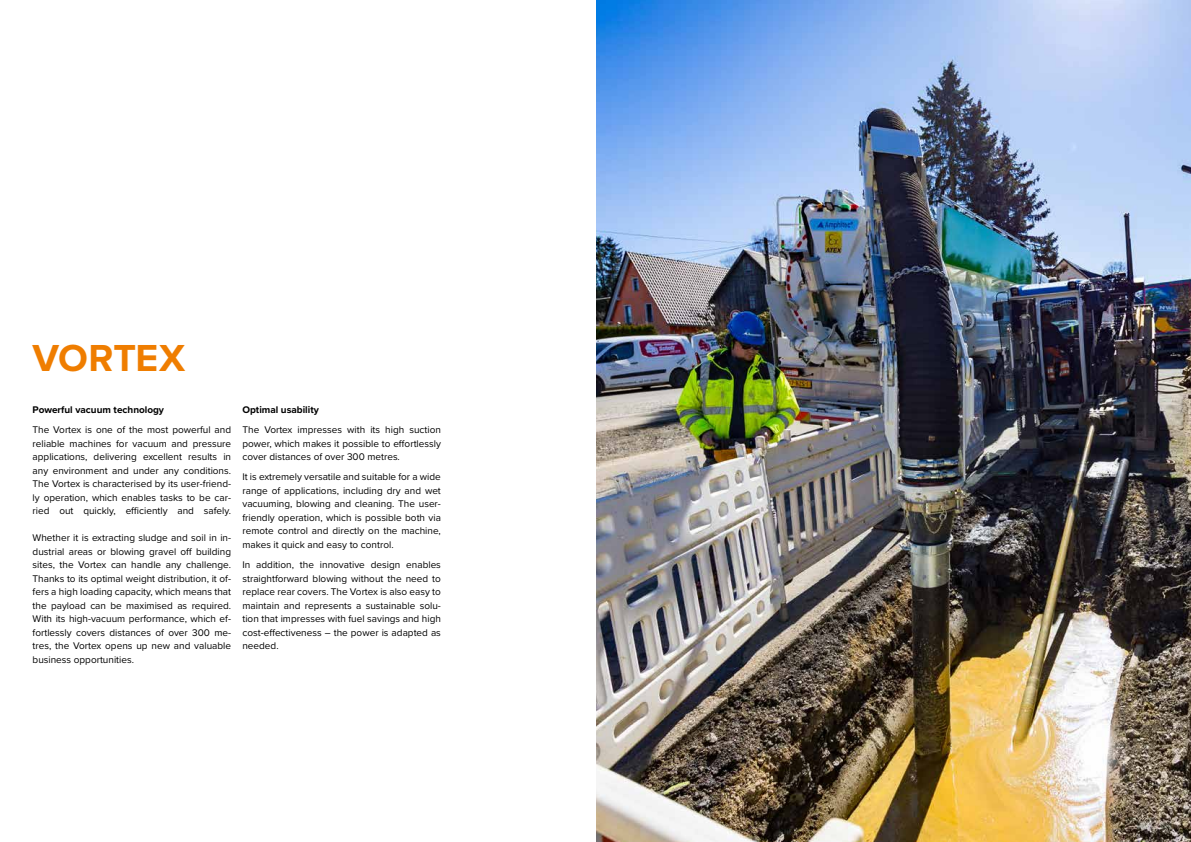
<style>
.page{position:relative;width:1191px;height:842px;background:#fff}
.page>*{position:absolute;margin:0;border:0;box-sizing:border-box;transform-origin:0 0}
.t1{font:700 39px "Proxima Nova";letter-spacing:-.005em;color:#ef7d00}
.t2{font:10px/13.5px "Proxima Nova";color:#000;text-align:justify}
.t3{font:700 10px "Proxima Nova";color:#000}
</style>
<div class="page">
<img style="left:596px;top:0;width:595px;height:842px">
<h1 class="t1" style="left:33px;top:329px;width:154px">VORTEX</h1>
<p class="t3" style="left:33px;top:402px;width:133px">Powerful vacuum technology</p>
<p class="t2" style="left:33px;top:423px;width:200px">The Vortex is one of the most powerful and reliable machines for vacuum and pressure applications, delivering excellent results in any environment and under any conditions.<br>The Vortex is characterised by its user-friend&shy;ly operation, which enables tasks to be car&shy;ried out quickly, efficiently and safely.</p>
<p class="t2" style="left:33px;top:531px;width:200px">Whether it is extracting sludge and soil in in&shy;dustrial areas or blowing gravel off building sites, the Vortex can handle any challenge.<br>Thanks to its optimal weight distribution, it of&shy;fers a high loading capacity, which means that the payload can be maximised as required.<br>With its high-vacuum performance, which ef&shy;fortlessly covers distances of over 300 me&shy;tres, the Vortex opens up new and valuable business opportunities.</p>
<p class="t3" style="left:242px;top:402px;width:78px">Optimal usability</p>
<p class="t2" style="left:242px;top:423px;width:200px">The Vortex impresses with its high suction power, which makes it possible to effortlessly cover distances of over 300 metres.</p>
<p class="t2" style="left:242px;top:470px;width:200px">It is extremely versatile and suitable for a wide range of applications, including dry and wet vacuuming, blowing and cleaning. The user&shy;friendly operation, which is possible both via remote control and directly on the machine, makes it quick and easy to control.</p>
<p class="t2" style="left:242px;top:558px;width:200px">In addition, the innovative design enables straightforward blowing without the need to replace rear covers. The Vortex is also easy to maintain and represents a sustainable solu&shy;tion that impresses with fuel savings and high cost-effectiveness – the power is adapted as needed.</p>
</div>
